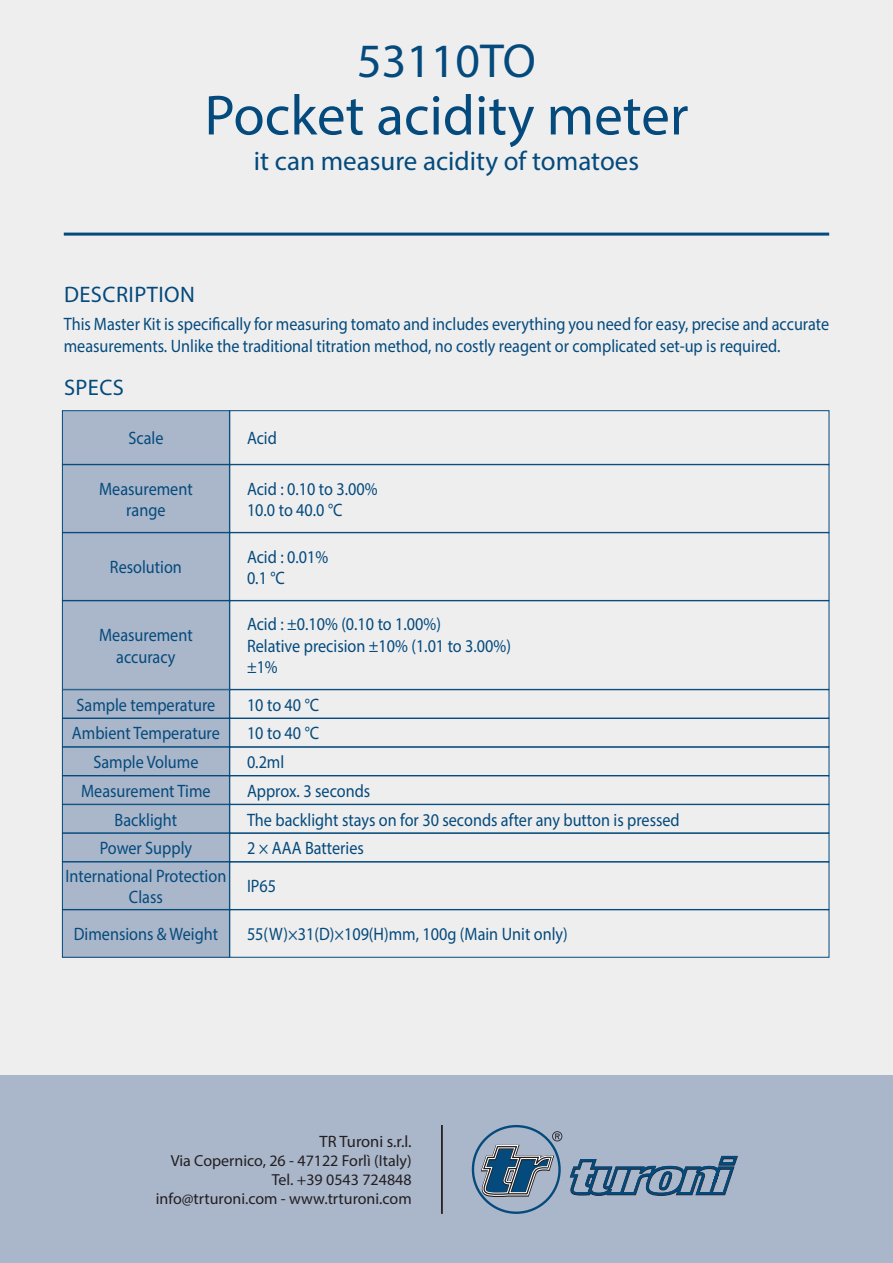
<style>
.page{position:relative;width:893px;height:1263px;background:#eeeeef}
.page>*{position:absolute;margin:0;border:0;box-sizing:border-box;transform-origin:0 0}
.t1{font:57px "Myriad Pro";color:#044a7c}
.t2{font:48px "Myriad Pro";color:#044a7c}
.t3{font:27px "Myriad Pro";color:#044a7c}
.t4{font:22.5px "Myriad Pro";letter-spacing:.02em;color:#044a7c}
.t5{font:18px/21.6px "Myriad Pro";color:#044a7c;scale:.9 1}
.t6{font:16.5px "Myriad Pro";color:#231f20}
.t7{font:16.05px "Myriad Pro";color:#231f20}
</style>
<div class="page">
<hr style="left:64px;top:233px;width:765px;height:3px;background:#044a7c">
<div style="left:0;top:1076px;width:893px;height:187px;background:#aab6ca"></div>
<hr style="left:441px;top:1125px;width:2px;height:89px;background:#231f20">
<svg style="left:569px;top:1155px;width:169px;height:41px"></svg>
<div style="left:472px;top:1125px;width:89px;height:89px;border:2px solid #044a7c;border-radius:50%"></div>
<svg style="left:479px;top:1131px;width:83px;height:67px"></svg>
<div style="left:230px;top:410px;width:599px;height:54px;border:1px solid #044a7c"></div>
<div style="left:230px;top:464px;width:599px;height:69px;border:1px solid #044a7c"></div>
<div style="left:230px;top:533px;width:599px;height:68px;border:1px solid #044a7c"></div>
<div style="left:230px;top:689px;width:599px;height:29px;border:1px solid #044a7c"></div>
<div style="left:230px;top:718px;width:599px;height:29px;border:1px solid #044a7c"></div>
<div style="left:230px;top:747px;width:599px;height:29px;border:1px solid #044a7c"></div>
<div style="left:230px;top:804px;width:599px;height:29px;border:1px solid #044a7c"></div>
<div style="left:230px;top:833px;width:599px;height:29px;border:1px solid #044a7c"></div>
<div style="left:230px;top:862px;width:599px;height:48px;border:1px solid #044a7c"></div>
<div style="left:62px;top:411px;width:167px;height:53px;background:#aab6ca"></div>
<div style="left:62px;top:410px;width:168px;height:54px;border:1px solid #044a7c"></div>
<div style="left:62px;top:465px;width:167px;height:67px;background:#aab6ca"></div>
<div style="left:62px;top:464px;width:168px;height:69px;border:1px solid #044a7c"></div>
<div style="left:62px;top:533px;width:167px;height:67px;background:#aab6ca"></div>
<div style="left:62px;top:533px;width:168px;height:68px;border:1px solid #044a7c"></div>
<div style="left:62px;top:601px;width:167px;height:88px;background:#aab6ca"></div>
<div style="left:62px;top:601px;width:168px;height:88px;border:1px solid #044a7c"></div>
<div style="left:62px;top:690px;width:167px;height:28px;background:#aab6ca"></div>
<div style="left:62px;top:689px;width:168px;height:29px;border:1px solid #044a7c"></div>
<div style="left:62px;top:718px;width:167px;height:29px;background:#aab6ca"></div>
<div style="left:62px;top:718px;width:168px;height:29px;border:1px solid #044a7c"></div>
<div style="left:62px;top:747px;width:167px;height:28px;background:#aab6ca"></div>
<div style="left:62px;top:747px;width:168px;height:29px;border:1px solid #044a7c"></div>
<div style="left:62px;top:776px;width:167px;height:28px;background:#aab6ca"></div>
<div style="left:62px;top:805px;width:167px;height:28px;background:#aab6ca"></div>
<div style="left:62px;top:804px;width:168px;height:29px;border:1px solid #044a7c"></div>
<div style="left:62px;top:833px;width:167px;height:29px;background:#aab6ca"></div>
<div style="left:62px;top:833px;width:168px;height:29px;border:1px solid #044a7c"></div>
<div style="left:62px;top:862px;width:167px;height:47px;background:#aab6ca"></div>
<div style="left:62px;top:862px;width:168px;height:48px;border:1px solid #044a7c"></div>
<div style="left:62px;top:910px;width:167px;height:47px;background:#aab6ca"></div>
<p class="t2" style="left:357px;top:32px;width:180px">53110TO</p>
<p class="t1" style="left:204px;top:80px;width:485px">Pocket acidity meter</p>
<p class="t3" style="left:254px;top:145px;width:387px">it can measure acidity of tomatoes</p>
<p class="t4" style="left:64px;top:280px;width:133px">DESCRIPTION</p>
<p class="t5" style="left:64px;top:313px;width:852px">This Master Kit is specifically for measuring tomato and includes everything you need for easy, precise and accurate measurements. Unlike the traditional titration method, no costly reagent or complicated set-up is required.</p>
<p class="t4" style="left:64px;top:373px;width:62px">SPECS</p>
<p class="t5" style="left:128px;top:427px;width:40px">Scale</p>
<p class="t5" style="left:99px;top:477px;width:105px;text-align:center">Measurement range</p>
<p class="t5" style="left:110px;top:556px;width:81px">Resolution</p>
<p class="t5" style="left:99px;top:624px;width:105px;text-align:center">Measurement accuracy</p>
<p class="t5" style="left:77px;top:693px;width:156px">Sample temperature</p>
<p class="t5" style="left:72px;top:722px;width:166px">Ambient Temperature</p>
<p class="t5" style="left:93px;top:751px;width:118px">Sample Volume</p>
<p class="t5" style="left:81px;top:780px;width:145px">Measurement Time</p>
<p class="t5" style="left:115px;top:808px;width:71px">Backlight</p>
<p class="t5" style="left:100px;top:837px;width:104px">Power Supply</p>
<p class="t5" style="left:66px;top:864px;width:180px;text-align:center">International Protection<br>Class</p>
<p class="t5" style="left:74px;top:923px;width:162px">Dimensions &amp; Weight</p>
<p class="t5" style="left:247px;top:427px;width:35px">Acid</p>
<p class="t5" style="left:247px;top:477px;width:147px">Acid : 0.10 to 3.00%<br>10.0 to 40.0 °C</p>
<p class="t5" style="left:247px;top:545px;width:92px">Acid : 0.01%<br>0.1 °C</p>
<p class="t5" style="left:247px;top:613px;width:295px">Acid : ±0.10% (0.10 to 1.00%)<br>Relative precision ±10% (1.01 to 3.00%) ±1%</p>
<p class="t5" style="left:247px;top:693px;width:82px">10 to 40 °C</p>
<p class="t5" style="left:247px;top:722px;width:82px">10 to 40 °C</p>
<p class="t5" style="left:247px;top:751px;width:43px">0.2ml</p>
<p class="t5" style="left:247px;top:780px;width:138px">Approx. 3 seconds</p>
<p class="t5" style="left:247px;top:808px;width:482px">The backlight stays on for 30 seconds after any button is pressed</p>
<p class="t5" style="left:247px;top:837px;width:131px">2 × AAA Batteries</p>
<p class="t5" style="left:247px;top:875px;width:34px">IP65</p>
<p class="t5" style="left:247px;top:923px;width:358px">55(W)×31(D)×109(H)mm, 100g (Main Unit only)</p>
<p class="t6" style="left:320px;top:1131px;width:94px">TR Turoni s.r.l.</p>
<p class="t7" style="left:171px;top:1151px;width:242px">Via Copernico, 26 - 47122 Forlì (Italy)</p>
<p class="t7" style="left:272px;top:1170px;width:141px">Tel. +39 0543 724848</p>
<p class="t7" style="left:156px;top:1189px;width:257px">info@trturoni.com - www.trturoni.com</p>
</div>
